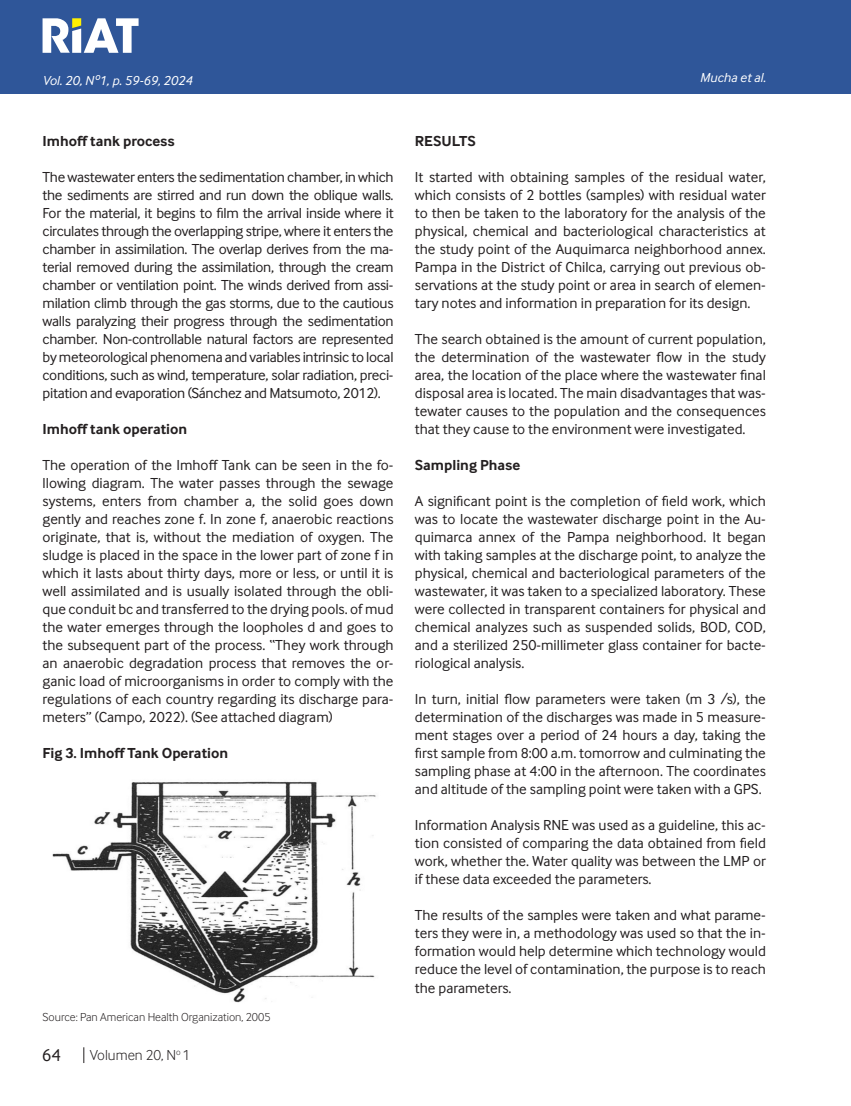
<style>
.page{position:relative;width:851px;height:1106px;background:#fff}
.page>*{position:absolute;margin:0;border:0;box-sizing:border-box;transform-origin:0 0}
.t1{font:18px "Inter Face";color:#231f20}
.Cuerpo_de_Texto{font:15px/18px "Inter Face";color:#231f20;text-align:justify}
.Cuerpo_de_Texto-2{font:700 15px "Inter Face";color:#231f20}
.t2{font:300 15px "Inter Face";color:#231f20}
.Cuño_de_pagina{font:italic 13.5px "Inter Face";color:#fff}
.Fuente{font:300 12px "Inter Face";color:#231f20}
</style>
<div class="page">
<div style="left:0;top:0;width:850px;height:94px;background:#2f5699"></div>
<hr style="left:850px;top:0;width:1px;height:94px;background:#2f5699">
<svg style="left:43px;top:18px;width:95px;height:35px"></svg>
<svg style="left:83px;top:1047px;width:1px;height:16px"></svg>
<img style="left:52px;top:781px;width:324px;height:222px">
<p class="Cuño_de_pagina" style="left:43px;top:72px;width:151px">Vol. 20, Nº1, p. 59-69, 2024</p>
<p class="Cuño_de_pagina" style="left:699px;top:70px;width:67px">Mucha et al.</p>
<p class="Cuerpo_de_Texto-2" style="left:43px;top:132px;width:134px">Imhoff tank process</p>
<p class="Cuerpo_de_Texto" style="left:43px;top:168px;width:352px">The wastewater enters the sedimentation chamber, in which the sediments are stirred and run down the oblique walls.<br>For the material, it begins to film the arrival inside where it circulates through the overlapping stripe, where it enters the chamber in assimilation. The overlap derives from the ma&shy;terial removed during the assimilation, through the cream chamber or ventilation point. The winds derived from assi&shy;milation climb through the gas storms, due to the cautious walls paralyzing their progress through the sedimentation chamber. Non-controllable natural factors are represented by meteorological phenomena and variables intrinsic to local conditions, such as wind, temperature, solar radiation, preci&shy;pitation and evaporation (Sánchez and Matsumoto, 2012).</p>
<p class="Cuerpo_de_Texto-2" style="left:43px;top:420px;width:146px">Imhoff tank operation</p>
<p class="Cuerpo_de_Texto" style="left:43px;top:456px;width:352px">The operation of the Imhoff Tank can be seen in the fo&shy;llowing diagram. The water passes through the sewage systems, enters from chamber a, the solid goes down gently and reaches zone f. In zone f, anaerobic reactions originate, that is, without the mediation of oxygen. The sludge is placed in the space in the lower part of zone f in which it lasts about thirty days, more or less, or until it is well assimilated and is usually isolated through the obli&shy;que conduit bc and transferred to the drying pools. of mud the water emerges through the loopholes d and goes to the subsequent part of the process. “They work through an anaerobic degradation process that removes the or&shy;ganic load of microorganisms in order to comply with the regulations of each country regarding its discharge para&shy;meters” (Campo, 2022). (See attached diagram)</p>
<p class="Cuerpo_de_Texto-2" style="left:43px;top:744px;width:187px">Fig 3. Imhoff Tank Operation</p>
<p class="Fuente" style="left:43px;top:1010px;width:229px">Source: Pan American Health Organization, 2005</p>
<p class="t1" style="left:42px;top:1045px;width:21px">64</p>
<p class="t2" style="left:90px;top:1046px;width:102px">Volumen 20, N<sup>o</sup> 1</p>
<p class="Cuerpo_de_Texto-2" style="left:415px;top:132px;width:62px">RESULTS</p>
<p class="Cuerpo_de_Texto" style="left:415px;top:168px;width:352px">It started with obtaining samples of the residual water, which consists of 2 bottles (samples) with residual water to then be taken to the laboratory for the analysis of the physical, chemical and bacteriological characteristics at the study point of the Auquimarca neighborhood annex.<br>Pampa in the District of Chilca, carrying out previous ob&shy;servations at the study point or area in search of elemen&shy;tary notes and information in preparation for its design.</p>
<p class="Cuerpo_de_Texto" style="left:415px;top:330px;width:352px">The search obtained is the amount of current population, the determination of the wastewater flow in the study area, the location of the place where the wastewater final disposal area is located. The main disadvantages that was&shy;tewater causes to the population and the consequences that they cause to the environment were investigated.</p>
<p class="Cuerpo_de_Texto-2" style="left:415px;top:456px;width:107px">Sampling Phase</p>
<p class="Cuerpo_de_Texto" style="left:415px;top:492px;width:352px">A significant point is the completion of field work, which was to locate the wastewater discharge point in the Au&shy;quimarca annex of the Pampa neighborhood. It began with taking samples at the discharge point, to analyze the physical, chemical and bacteriological parameters of the wastewater, it was taken to a specialized laboratory. These were collected in transparent containers for physical and chemical analyzes such as suspended solids, BOD, COD, and a sterilized 250-millimeter glass container for bacte&shy;riological analysis.</p>
<p class="Cuerpo_de_Texto" style="left:415px;top:690px;width:352px">In turn, initial flow parameters were taken (m 3 /s), the determination of the discharges was made in 5 measure&shy;ment stages over a period of 24 hours a day, taking the first sample from 8:00 a.m. tomorrow and culminating the sampling phase at 4:00 in the afternoon. The coordinates and altitude of the sampling point were taken with a GPS.</p>
<p class="Cuerpo_de_Texto" style="left:415px;top:816px;width:352px">Information Analysis RNE was used as a guideline, this ac&shy;tion consisted of comparing the data obtained from field work, whether the. Water quality was between the LMP or if these data exceeded the parameters.</p>
<p class="Cuerpo_de_Texto" style="left:415px;top:906px;width:352px">The results of the samples were taken and what parame&shy;ters they were in, a methodology was used so that the in&shy;formation would help determine which technology would reduce the level of contamination, the purpose is to reach the parameters.</p>
</div>
